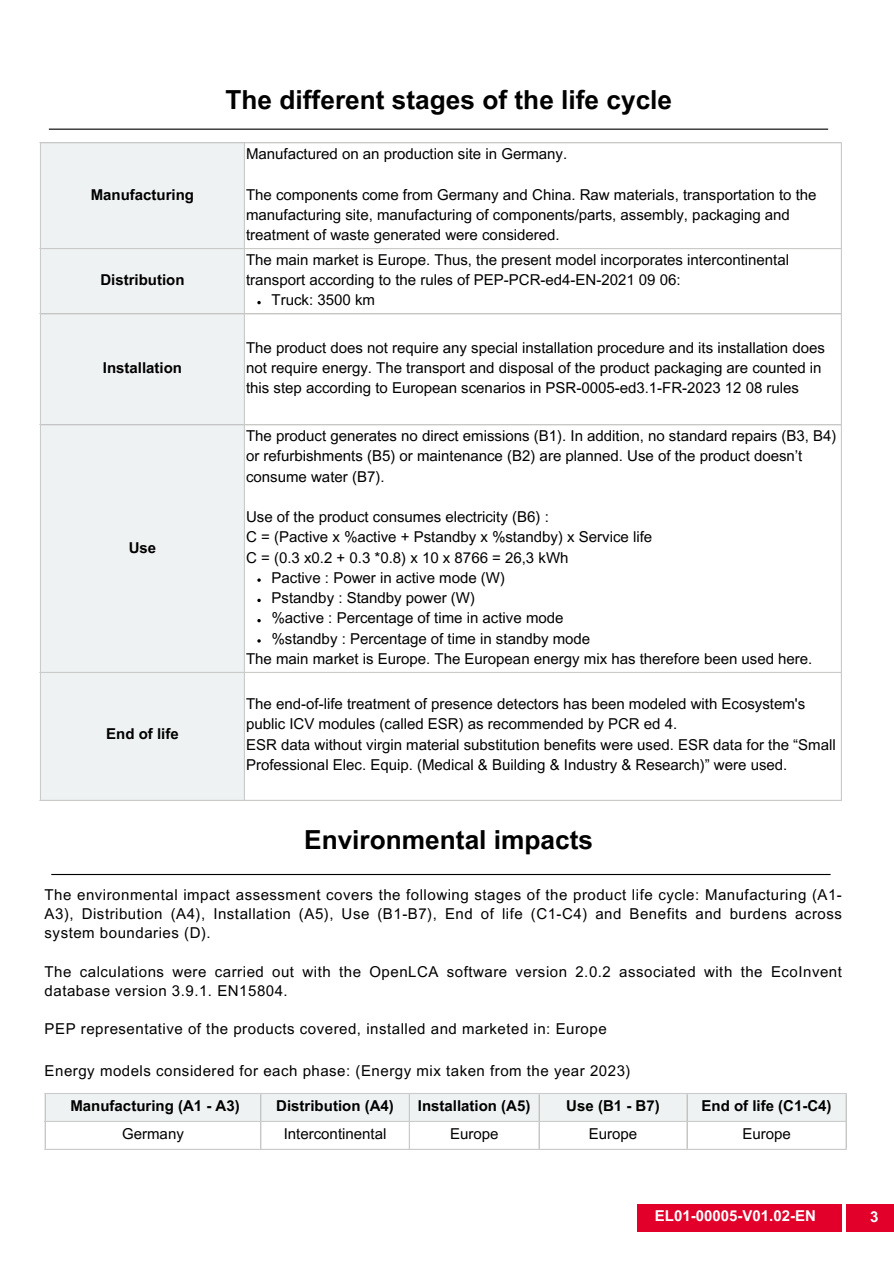
<style>
.page{position:relative;width:894px;height:1264px;background:#fff}
.page>*{position:absolute;margin:0;border:0;box-sizing:border-box;transform-origin:0 0}
.t1{font:700 26.25px "Arial MT Pro";color:#000}
.t2{font:15px/20.2px "Arial MT Pro";color:#000}
.t3{font:15px/19.2px "Arial MT Pro";letter-spacing:.035em;color:#000}
.t4{font:700 15px "Arial MT Pro";color:#000}
.t5{font:700 15px "Arial MT Pro";color:#fff}
</style>
<div class="page">
<div style="left:46px;top:1094px;width:799px;height:26px;background:#eff2f3"></div>
<hr style="left:45px;top:1094px;width:1px;height:54px;background:#cbcbca">
<hr style="left:260px;top:1094px;width:1px;height:54px;background:#cbcbca">
<hr style="left:408px;top:1094px;width:2px;height:54px;background:#cbcbca">
<hr style="left:538px;top:1094px;width:1px;height:54px;background:#cbcbca">
<hr style="left:686px;top:1094px;width:1px;height:54px;background:#cbcbca">
<hr style="left:845px;top:1094px;width:1px;height:54px;background:#cbcbca">
<hr style="left:45px;top:1092px;width:801px;height:2px;background:#cbcbca">
<hr style="left:45px;top:1120px;width:801px;height:1px;background:#cbcbca">
<hr style="left:45px;top:1148px;width:801px;height:1px;background:#cbcbca">
<div style="left:41px;top:143px;width:203px;height:656px;background:#eff2f3"></div>
<svg style="left:245px;top:143px;width:595px;height:500px"></svg>
<svg style="left:257px;top:301px;width:4px;height:3px"></svg>
<svg style="left:257px;top:578px;width:4px;height:4px"></svg>
<svg style="left:257px;top:598px;width:4px;height:4px"></svg>
<svg style="left:257px;top:619px;width:4px;height:3px"></svg>
<svg style="left:257px;top:639px;width:4px;height:3px"></svg>
<hr style="left:40px;top:143px;width:1px;height:656px;background:#cbcbca">
<hr style="left:244px;top:143px;width:1px;height:656px;background:#cbcbca">
<hr style="left:840px;top:143px;width:1px;height:656px;background:#cbcbca">
<hr style="left:40px;top:142px;width:801px;height:1px;background:#cbcbca">
<hr style="left:40px;top:248px;width:801px;height:1px;background:#cbcbca">
<hr style="left:40px;top:313px;width:801px;height:1px;background:#cbcbca">
<hr style="left:40px;top:424px;width:801px;height:1px;background:#cbcbca">
<hr style="left:40px;top:672px;width:801px;height:1px;background:#cbcbca">
<hr style="left:40px;top:799px;width:801px;height:2px;background:#cbcbca">
<hr style="left:49px;top:129px;width:778px;height:1px;background:#000">
<hr style="left:51px;top:874px;width:779px;height:1px;background:#000">
<div style="left:846px;top:1204px;width:47px;height:27px;background:#e2002b"></div>
<div style="left:637px;top:1204px;width:204px;height:27px;background:#e2002b"></div>
<p class="t4" style="left:91px;top:189px;width:105px">Manufacturing</p>
<p class="t4" style="left:100px;top:274px;width:86px">Distribution</p>
<p class="t4" style="left:103px;top:362px;width:81px">Installation</p>
<p class="t4" style="left:129px;top:541px;width:29px">Use</p>
<p class="t4" style="left:106px;top:728px;width:74px">End of life</p>
<p class="t1" style="left:225px;top:90px;width:448px">The different stages of the life cycle</p>
<p class="t2" style="left:246px;top:146px;width:322px">Manufactured on an production site in Germany.</p>
<p class="t2" style="left:246px;top:186px;width:572px">The components come from Germany and China. Raw materials, transportation to the manufacturing site, manufacturing of components/parts, assembly, packaging and treatment of waste generated were considered.</p>
<p class="t2" style="left:246px;top:251px;width:544px">The main market is Europe. Thus, the present model incorporates intercontinental transport according to the rules of PEP-PCR-ed4-EN-2021 09 06:</p>
<p class="t2" style="left:271px;top:292px;width:105px">Truck: 3500 km</p>
<p class="t2" style="left:246px;top:339px;width:580px">The product does not require any special installation procedure and its installation does not require energy. The transport and disposal of the product packaging are counted in this step according to European scenarios in PSR-0005-ed3.1-FR-2023 12 08 rules</p>
<p class="t2" style="left:246px;top:427px;width:592px">The product generates no direct emissions (B1). In addition, no standard repairs (B3, B4) or refurbishments (B5) or maintenance (B2) are planned. Use of the product doesn’t consume water (B7).</p>
<p class="t2" style="left:246px;top:508px;width:304px">Use of the product consumes electricity (B6) :</p>
<p class="t2" style="left:246px;top:529px;width:407px">C = (Pactive x %active + Pstandby x %standby) x Service life</p>
<h1 class="t2" style="left:246px;top:549px;width:324px">C = (0.3 x0.2 + 0.3 *0.8) x 10 x 8766 = 26,3 kWh</h1>
<p class="t2" style="left:271px;top:569px;width:235px">Pactive : Power in active mode (W)</p>
<p class="t2" style="left:271px;top:589px;width:205px">Pstandby : Standby power (W)</p>
<p class="t2" style="left:271px;top:610px;width:293px">%active : Percentage of time in active mode</p>
<p class="t2" style="left:271px;top:630px;width:320px">%standby : Percentage of time in standby mode</p>
<p class="t2" style="left:246px;top:650px;width:567px">The main market is Europe. The European energy mix has therefore been used here.</p>
<p class="t2" style="left:246px;top:695px;width:560px">The end-of-life treatment of presence detectors has been modeled with Ecosystem's public ICV modules (called ESR) as recommended by PCR ed 4.</p>
<p class="t2" style="left:246px;top:736px;width:591px">ESR data without virgin material substitution benefits were used. ESR data for the “Small<br>Professional Elec. Equip. (Medical &amp; Building &amp; Industry &amp; Research)” were used.</p>
<p class="t1" style="left:304px;top:830px;width:290px">Environmental impacts</p>
<p class="t2" style="left:45px;top:887px;width:798px;line-height:19.2px;text-align:justify">The environmental impact assessment covers the following stages of the product life cycle: Manufacturing (A1- A3), Distribution (A4), Installation (A5), Use (B1-B7), End of life (C1-C4) and Benefits and burdens across system boundaries (D).</p>
<p class="t3" style="left:45px;top:963px;width:798px">The calculations were carried out with the OpenLCA software version 2.0.2 associated with the EcoInvent database version 3.9.1. EN15804.</p>
<p class="t3" style="left:45px;top:1021px;width:563px">PEP representative of the products covered, installed and marketed in: Europe</p>
<p class="t3" style="left:45px;top:1062px;width:587px">Energy models considered for each phase: (Energy mix taken from the year 2023)</p>
<h1 class="t4" style="left:70px;top:1100px;width:171px">Manufacturing (A1 - A3)</h1>
<p class="t4" style="left:276px;top:1100px;width:119px">Distribution (A4)</p>
<p class="t4" style="left:418px;top:1100px;width:114px">Installation (A5)</p>
<p class="t4" style="left:566px;top:1100px;width:95px">Use (B1 - B7)</p>
<p class="t4" style="left:701px;top:1100px;width:131px">End of life (C1-C4)</p>
<p class="t2" style="left:122px;top:1125px;width:63px">Germany</p>
<p class="t2" style="left:284px;top:1125px;width:104px">Intercontinental</p>
<p class="t2" style="left:450px;top:1125px;width:50px">Europe</p>
<p class="t2" style="left:588px;top:1125px;width:50px">Europe</p>
<p class="t2" style="left:742px;top:1125px;width:50px">Europe</p>
<p class="t5" style="left:654px;top:1210px;width:162px">EL01-00005-V01.02-EN</p>
<h2 class="t5" style="left:869px;top:1211px;width:10px">3</h2>
</div>
